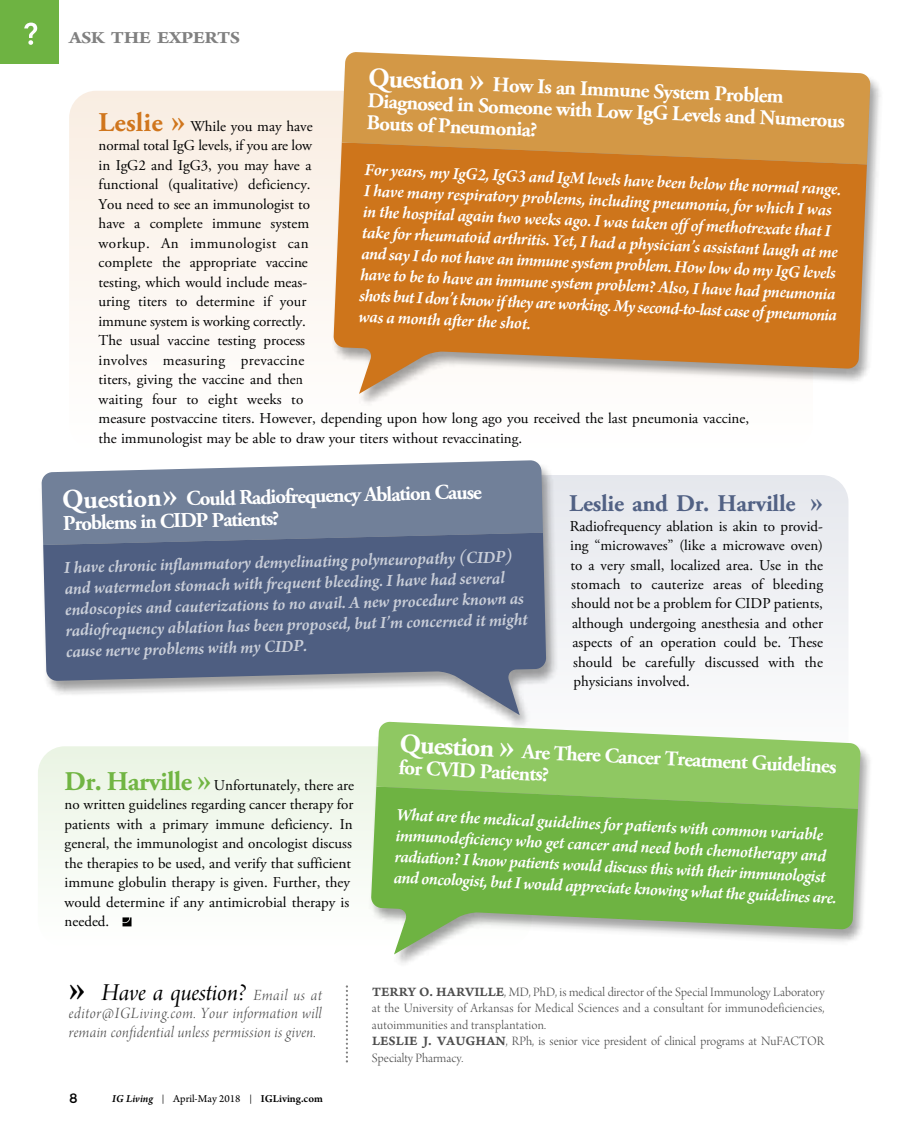
<style>
.page{position:relative;width:905px;height:1134px;background:#fff}
.page>*{position:absolute;margin:0;border:0;box-sizing:border-box;transform-origin:0 0}
.t1{font:700 27px "Adobe Garamond Pro";color:#fff}
.t2{font:25.8px "Arno Pro Italic Display";letter-spacing:-.005em;color:#000}
.t3{font:700 23.85px "Adobe Garamond Pro";letter-spacing:-.01em;color:#516184}
.t4{font:700 21px/42px "Adobe Garamond Pro";color:#fff}
.t5{font:italic 600 18px/20.9px "Arno Pro";color:#fff}
.t6{font:italic 600 18px/21.1px "Arno Pro";color:rgb(255 255 255/.7)}
.t7{font:700 18px "Arno Pro";letter-spacing:-.025em;color:#808080;scale:1.15 1}
.t8{font:16.5px/18.8px "Arno Pro Light Italic Display";letter-spacing:.02em;color:#4d4d4d}
.t9{font:15px/19.5px "Adobe Garamond Pro";color:#000}
.t10{font:13.5px/16.5px "Arno Pro Light Display";color:#4d4d4d}
.t11{font:13.5px "Montserrat";color:#000}
.t12{font:11.25px "Arno Pro";color:#000}
.s1{font-size:27px}
.s2{font-size:36px}
.s3{font-weight:700;font-size:27px;color:#d0761d}
.s4{font-weight:700;font-size:33px;color:#d0761d}
.s5{font-size:29.85px}
.s6{font-weight:700;font-size:27px;color:#71b543}
.s7{font-weight:700;font-size:33px;color:#71b543}
.s8{font-family:"Adobe Garamond Pro";font-weight:700;font-size:38.4px}
.s9{font-family:"Arno Pro Light Italic Display";font-size:16.5px;color:#4d4d4d}
.s10{font-weight:600;font-style:italic}
.s11{font-size:9px}
.s12{font-weight:600}
.s13{font-family:"Arno Pro Smbd Caption"}
</style>
<div class="page">
<div style="left:38px;top:746px;width:493px;height:200px;background:#f5faf2;border-radius:27px"></div>
<svg style="left:122px;top:917px;width:9px;height:9px"></svg>
<div style="left:0;top:0;width:58px;height:63px;background:#6eb342"></div>
<div style="left:69px;top:91px;width:743px;height:359px;background:linear-gradient(to bottom,#f9ede2,#fff);border-radius:27px"></div>
<div style="left:511px;top:475px;width:337px;height:307px;background:#eff0f4;border-radius:27px"></div>
<img style="left:279px;top:709px;width:591px;height:344px">
<svg style="left:740px;top:809px;width:117px;height:145px;background:#84bc61"></svg>
<svg style="left:740px;top:722px;width:120px;height:87px;fill:#8fc862"></svg>
<img style="left:41px;top:432px;width:549px;height:329px">
<img style="left:263px;top:91px;width:545px;height:356px">
<svg style="left:345px;top:52px;width:342px;height:14px"></svg>
<img style="left:296px;top:66px;width:585px;height:371px">
<img style="left:340px;top:709px;width:400px;height:293px">
<img style="left:41px;top:459px;width:552px;height:296px">
<svg style="left:346px;top:985px;width:2px;height:78px"></svg>
<svg style="left:422px;top:174px;width:4px;height:6px"></svg>
<p class="t7" style="left:69px;top:31px;width:151px">ASK THE EXPERTS</p>
<h1 class="t1" style="left:369px;top:67px;width:83px;rotate:2deg">Questio</h1>
<h3 class="t4" style="left:369px;top:62px;width:417px;text-indent:81px;rotate:2deg"><span class="s1">n</span> <span class="s2">»</span> How Is an Immune System Problem<br>Bouts of Pneumonia?</h3>
<h3 class="t4" style="left:368px;top:83px;width:479px;rotate:2deg">Diagnosed in Someone with Low IgG Levels and Numerous</h3>
<p class="t9" style="left:99px;top:117px;width:652px"><span class="s3">Leslie</span> <span class="s4">»</span> While you may have<br>normal total IgG levels, if you are low<br>in IgG2 and IgG3, you may have a<br>functional (qualitative) deficiency.<br>You need to see an immunologist to<br>have a complete immune system<br>workup. An immunologist can<br>complete the appropriate vaccine<br>testing, which would include meas-<br>uring titers to determine if your<br>immune system is working correctly.<br>The usual vaccine testing process<br>involves measuring prevaccine<br>titers, giving the vaccine and then<br>waiting four to eight weeks to<br>measure postvaccine titers. However, depending upon how long ago you received the last pneumonia vaccine, the immunologist may be able to draw your titers without revaccinating.</p>
<p class="t5" style="left:365px;top:162px;width:478px;rotate:2deg">For years my IgG2, IgG3 and IgM levels have been below the normal range.</p>
<p class="t5" style="left:362px;top:204px;width:479px;rotate:2deg">in the hospital again two weeks ago. I was taken off of methotrexate that I take for rheumatoid arthritis. Yet, I had a physician’s assistant laugh at me and say I do not have an immune system problem. How low do my IgG levels have to be to have an immune system problem? Also, I have had pneumonia shots but I don’t know if they are working. My second-to-last case of pneumonia was a month after the shot.</p>
<p class="t5" style="left:364px;top:183px;width:470px;rotate:2deg">I have many respiratory problems, including pneumonia, for which I was</p>
<h3 class="t4" style="left:62px;top:491px;width:421px;line-height:22.6px;rotate:-1deg"><span class="s1">Question</span><span class="s2">»</span> Could Radiofrequency Ablation Cause<br>Problems in CIDP Patients?</h3>
<p class="t6" style="left:64px;top:557px;width:464px;rotate:-1deg">I have chronic inflammatory demyelinating polyneuropathy (CIDP) and watermelon stomach with frequent bleeding. I have had several endoscopies and cauterizations to no avail. A new procedure known as radiofrequency ablation has been proposed, but I’m concerned it might cause nerve problems with my CIDP.</p>
<h3 class="t3" style="left:569px;top:495px;width:255px">Leslie and Dr. Harville <span class="s5">»</span></h3>
<p class="t9" style="left:569px;top:518px;width:255px;text-align:justify">Radiofrequency ablation is akin to provid&shy;ing “microwaves” (like a microwave oven) to a very small, localized area. Use in the stomach to cauterize areas of bleeding should not be a problem for CIDP patients, although undergoing anesthesia and other aspects of an operation could be. These should be carefully discussed with the physicians involved.</p>
<p class="t9" style="left:65px;top:777px;width:291px"><span class="s6">Dr. Harville</span> <span class="s7">»</span> Unfortunately, there are no written guidelines regarding cancer therapy for patients with a primary immune deficiency. In general, the immunologist and oncologist discuss the therapies to be used, and verify that sufficient immune globulin therapy is given. Further, they would determine if any antimicrobial therapy is needed.</p>
<h1 class="t1" style="left:400px;top:733px;width:96px;rotate:3deg">Question</h1>
<h3 class="t4" style="left:500px;top:730px;width:339px;rotate:3deg"><span class="s2">»</span> Are There Cancer Treatment Guidelines</h3>
<h3 class="t4" style="left:400px;top:748px;width:152px;rotate:3deg">for CVID Patients?</h3>
<p class="t5" style="left:397px;top:804px;width:428px;rotate:3deg">What are the medical guidelines for patients with common variable</p>
<p class="t5" style="left:395px;top:846px;width:445px;rotate:3deg">radiation? I know patients would discuss this with their immunologist and oncologist, but I would appreciate knowing what the guidelines are.</p>
<p class="t5" style="left:396px;top:825px;width:432px;rotate:3deg">immunodeficiency who get cancer and need both chemotherapy and</p>
<h2 class="t2" style="left:69px;top:982px;width:255px"><span class="s8">»</span> Have a question? <span class="s9">Email us at</span></h2>
<p class="t8" style="left:69px;top:1006px;width:255px">editor@IGLiving.com. Your information will remain confidential unless permission is given.</p>
<p class="t11" style="left:69px;top:1091px;width:10px">8</p>
<p class="t12" style="left:112px;top:1095px;width:212px"><span class="s10">IG Living</span> <span class="s11">|</span> April-May 2018 <span class="s11">|</span> <span class="s12">IGLiving.com</span></p>
<p class="t10" style="left:372px;top:985px;width:454px"><span class="s13">TERRY O. HARVILLE</span>, MD, PhD, is medical director of the Special Immunology Laboratory at the University of Arkansas for Medical Sciences and a consultant for immunodeficiencies, autoimmunities and transplantation.<br><span class="s13">LESLIE J. VAUGHAN</span>, RPh, is senior vice president of clinical programs at NuFACTOR Specialty Pharmacy.</p>
</div>
